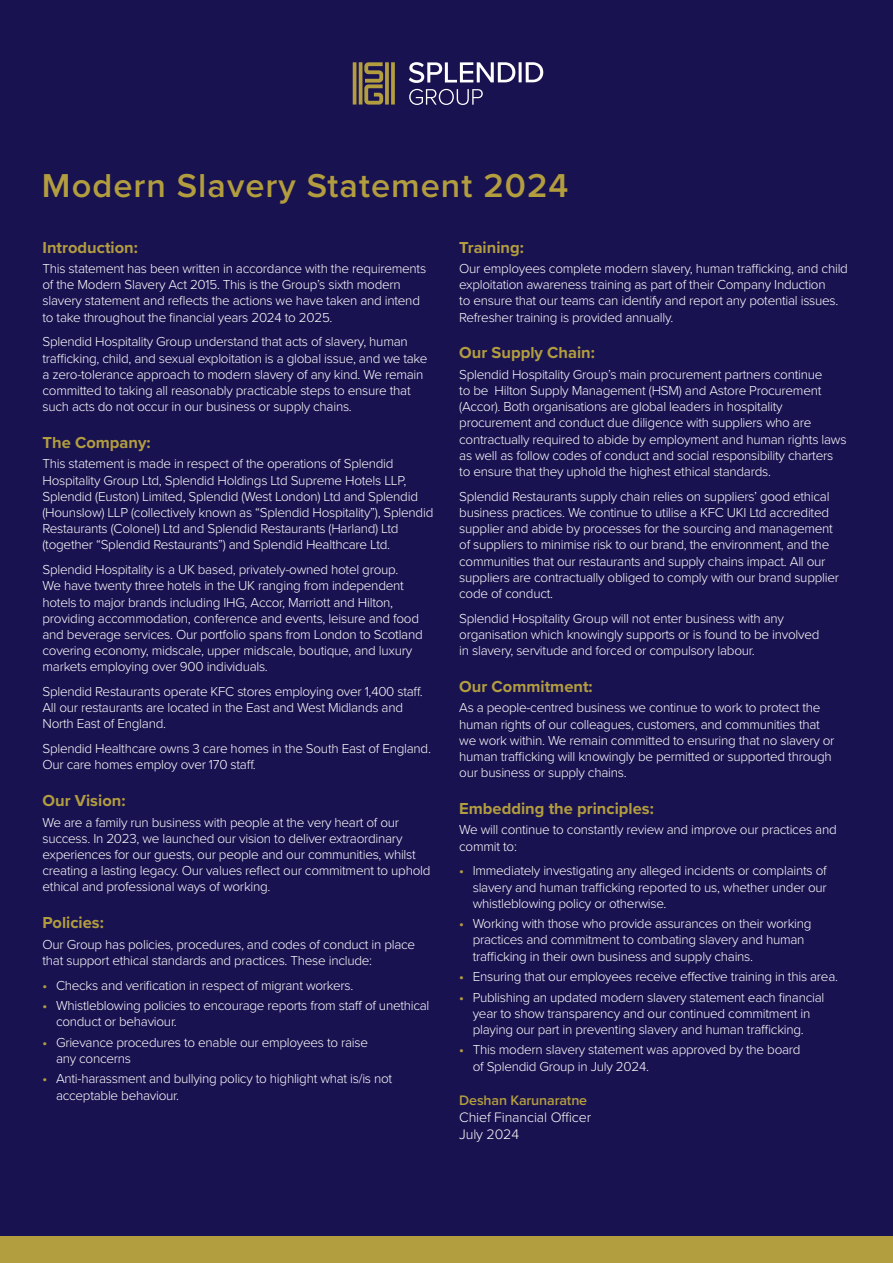
<style>
.page{position:relative;width:893px;height:1263px;background:#191250}
.page>*{position:absolute;margin:0;border:0;box-sizing:border-box;transform-origin:0 0}
.t1{font:600 34.35px "Proxima Nova";letter-spacing:.03em;color:#b29d3f}
.t2{font:700 16.5px "Proxima Nova";color:#b29d3f}
.t3{font:300 14.25px "Proxima Nova";letter-spacing:-.01em;color:#fff}
.t4{font:600 14.25px "Proxima Nova";letter-spacing:-.01em;color:#b29d3f}
.t5{font:300 13.5px/16.2px "Proxima Nova";letter-spacing:-.02em;color:#fff}
.s1{font-weight:600;color:#b29d3f}
</style>
<div class="page">
<svg style="left:409px;top:62px;width:106px;height:21px"></svg>
<hr style="left:519px;top:62px;width:3px;height:20px;background:#fff">
<svg style="left:526px;top:62px;width:17px;height:20px"></svg>
<svg style="left:409px;top:89px;width:74px;height:16px"></svg>
<svg style="left:352px;top:62px;width:43px;height:43px"></svg>
<div style="left:0;top:1236px;width:893px;height:27px;background:#b29d3f"></div>
<p class="t1" style="left:42px;top:160px;width:528px">Modern Slavery Statement 2024</p>
<p class="t2" style="left:43px;top:235px;width:97px">Introduction:</p>
<p class="t5" style="left:43px;top:260px;width:385px">This statement has been written in accordance with the requirements of the Modern Slavery Act 2015. This is the Group’s sixth modern slavery statement and reflects the actions we have taken and intend to take throughout the financial years 2024 to 2025.</p>
<p class="t5" style="left:43px;top:333px;width:386px">Splendid Hospitality Group understand that acts of slavery, human trafficking, child, and sexual exploitation is a global issue, and we take a zero-tolerance approach to modern slavery of any kind. We remain committed to taking all reasonably practicable steps to ensure that such acts do not occur in our business or supply chains.</p>
<p class="t2" style="left:43px;top:430px;width:110px">The Company:</p>
<p class="t5" style="left:43px;top:455px;width:392px">This statement is made in respect of the operations of Splendid Hospitality Group Ltd, Splendid Holdings Ltd Supreme Hotels LLP, Splendid (Euston) Limited, Splendid (West London) Ltd and Splendid (Hounslow) LLP (collectively known as “Splendid Hospitality”), Splendid Restaurants (Colonel) Ltd and Splendid Restaurants (Harland) Ltd (together “Splendid Restaurants”) and Splendid Healthcare Ltd.</p>
<p class="t5" style="left:43px;top:561px;width:382px">Splendid Hospitality is a UK based, privately-owned hotel group.<br>We have twenty three hotels in the UK ranging from independent hotels to major brands including IHG, Accor, Marriott and Hilton, providing accommodation, conference and events, leisure and food and beverage services. Our portfolio spans from London to Scotland covering economy, midscale, upper midscale, boutique, and luxury markets employing over 900 individuals.</p>
<p class="t5" style="left:43px;top:683px;width:382px">Splendid Restaurants operate KFC stores employing over 1,400 staff.<br>All our restaurants are located in the East and West Midlands and<br>North East of England.</p>
<p class="t5" style="left:43px;top:740px;width:390px">Splendid Healthcare owns 3 care homes in the South East of England.<br>Our care homes employ over 170 staff.</p>
<p class="t2" style="left:43px;top:788px;width:85px">Our Vision:</p>
<p class="t5" style="left:43px;top:813px;width:389px">We are a family run business with people at the very heart of our success. In 2023, we launched our vision to deliver extraordinary experiences for our guests, our people and our communities, whilst creating a lasting legacy. Our values reflect our commitment to uphold ethical and professional ways of working.</p>
<p class="t2" style="left:43px;top:910px;width:63px">Policies:</p>
<p class="t5" style="left:43px;top:935px;width:374px">Our Group has policies, procedures, and codes of conduct in place that support ethical standards and practices. These include:</p>
<p class="t5" style="left:43px;top:976px;width:312px"><span class="s1">•</span> Checks and verification in respect of migrant workers.</p>
<p class="t5" style="left:56px;top:997px;width:375px;text-indent:-14px"><span class="s1">•</span> Whistleblowing policies to encourage reports from staff of unethical conduct or behaviour.</p>
<p class="t5" style="left:56px;top:1033px;width:314px;text-indent:-14px"><span class="s1">•</span> Grievance procedures to enable our employees to raise any concerns</p>
<p class="t5" style="left:56px;top:1070px;width:338px;text-indent:-14px"><span class="s1">•</span> Anti-harassment and bullying policy to highlight what is/is not acceptable behaviour.</p>
<p class="t2" style="left:459px;top:235px;width:66px">Training:</p>
<p class="t5" style="left:459px;top:260px;width:390px">Our employees complete modern slavery, human trafficking, and child exploitation awareness training as part of their Company Induction<br>to ensure that our teams can identify and report any potential issues.<br>Refresher training is provided annually.</p>
<p class="t2" style="left:459px;top:341px;width:137px">Our Supply Chain:</p>
<p class="t5" style="left:459px;top:366px;width:389px">Splendid Hospitality Group’s main procurement partners continue<br>to be Hilton Supply Management (HSM) and Astore Procurement (Accor). Both organisations are global leaders in hospitality procurement and conduct due diligence with suppliers who are contractually required to abide by employment and human rights laws as well as follow codes of conduct and social responsibility charters to ensure that they uphold the highest ethical standards.</p>
<p class="t5" style="left:459px;top:487px;width:381px">Splendid Restaurants supply chain relies on suppliers’ good ethical business practices. We continue to utilise a KFC UKI Ltd accredited supplier and abide by processes for the sourcing and management of suppliers to minimise risk to our brand, the environment, and the communities that our restaurants and supply chains impact. All our suppliers are contractually obliged to comply with our brand supplier code of conduct.</p>
<p class="t5" style="left:459px;top:609px;width:362px">Splendid Hospitality Group will not enter business with any organisation which knowingly supports or is found to be involved in slavery, servitude and forced or compulsory labour.</p>
<p class="t2" style="left:459px;top:674px;width:135px">Our Commitment:</p>
<p class="t5" style="left:459px;top:699px;width:377px">As a people-centred business we continue to work to protect the human rights of our colleagues, customers, and communities that we work within. We remain committed to ensuring that no slavery or human trafficking will knowingly be permitted or supported through our business or supply chains.</p>
<p class="t2" style="left:459px;top:796px;width:196px">Embedding the principles:</p>
<p class="t5" style="left:459px;top:821px;width:379px">We will continue to constantly review and improve our practices and commit to:</p>
<p class="t5" style="left:473px;top:862px;width:355px;text-align:justify;text-indent:-14px"><span class="s1">•</span> Immediately investigating any alleged incidents or complaints of slavery and human trafficking reported to us, whether under our whistleblowing policy or otherwise.</p>
<p class="t5" style="left:473px;top:915px;width:340px;text-indent:-14px"><span class="s1">•</span> Working with those who provide assurances on their working practices and commitment to combating slavery and human trafficking in their own business and supply chains.</p>
<p class="t5" style="left:459px;top:968px;width:380px"><span class="s1">•</span> Ensuring that our employees receive effective training in this area.</p>
<p class="t5" style="left:459px;top:988px;width:367px;text-align:center"><span class="s1">•</span> Publishing an updated modern slavery statement each financial year to show transparency and our continued commitment in playing our part in preventing slavery and human trafficking.</p>
<p class="t5" style="left:473px;top:1041px;width:329px;text-indent:-14px"><span class="s1">•</span> This modern slavery statement was approved by the board of Splendid Group in July 2024.</p>
<p class="t4" style="left:459px;top:1089px;width:129px">Deshan Karunaratne</p>
<p class="t3" style="left:459px;top:1106px;width:133px">Chief Financial Officer</p>
<p class="t3" style="left:459px;top:1123px;width:61px">July 2024</p>
</div>
